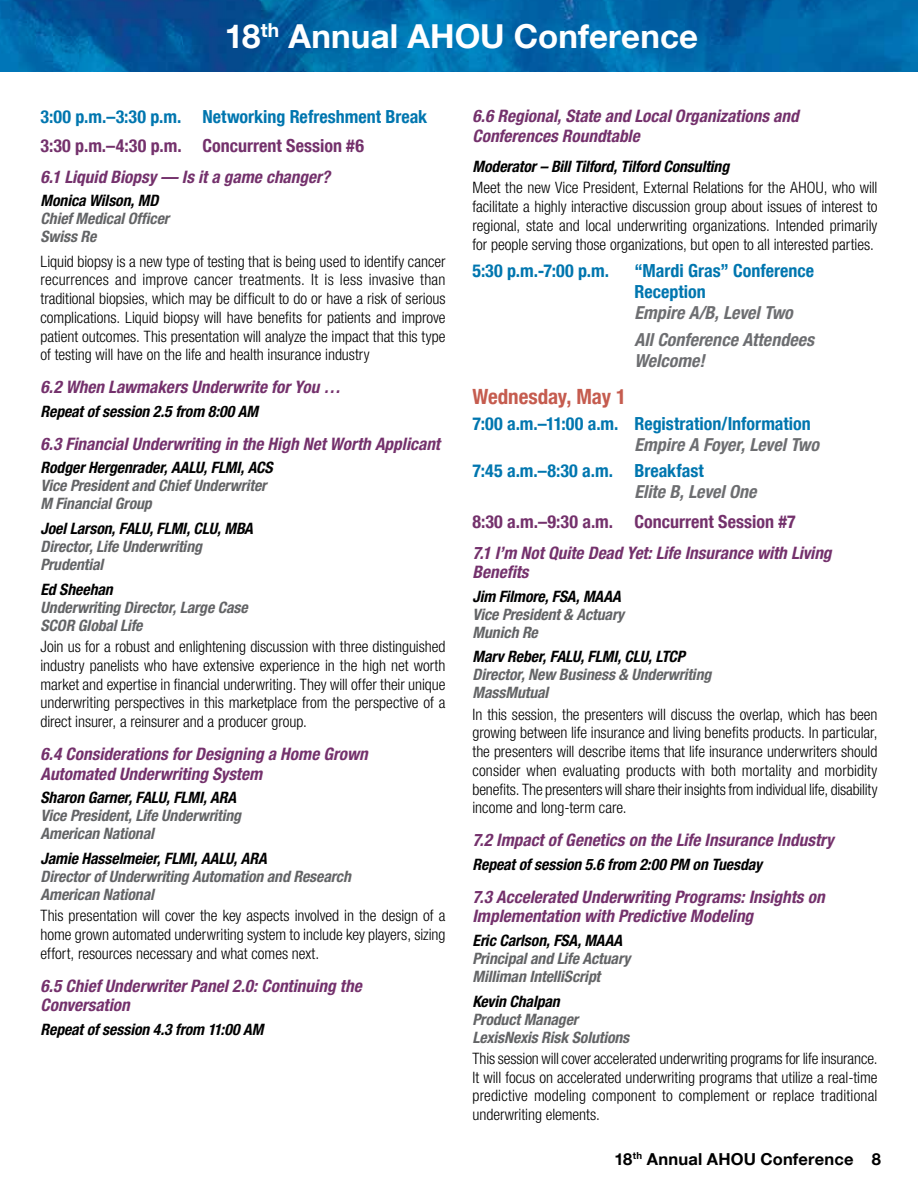
<style>
.page{position:relative;width:918px;height:1188px;background:#fff}
.page>*{position:absolute;margin:0;border:0;box-sizing:border-box;transform-origin:0 0}
.t1{font:700 33px "Helvetica Neue LT Com";letter-spacing:.005em;color:#fff}
.t2{font:700 condensed 21px "Helvetica Neue LT Com";letter-spacing:-.005em;color:#c55c4f}
.t3{font:700 condensed 18px/21px "Helvetica Neue LT Com";color:#0076af}
.t4{font:italic 700 condensed 18px/26.4px "Helvetica Neue LT Com";color:#6d6e71}
.t5{font:700 condensed 18px "Helvetica Neue LT Com";color:#74316c}
.t6{font:italic 700 condensed 17.25px/19.5px "Helvetica Neue LT Com";color:#74316c}
.t7{font:700 16.5px "Helvetica Neue LT Com";letter-spacing:.01em;color:#000}
.t8{font:300 condensed 15.75px/18.8px "Helvetica Neue LT Com";color:#000;text-align:justify}
.t9{font:italic 700 condensed 15.75px/18px "Helvetica Neue LT Com";letter-spacing:-.005em;color:#636466}
.t10{font:italic 700 condensed 15.75px "Helvetica Neue LT Com";letter-spacing:-.005em;color:#000}
</style>
<div class="page">
<img style="left:0;top:0;width:918px;height:71px">
<h1 class="t1" style="left:225px;top:15px;width:475px">18<sup>th</sup> Annual AHOU Conference</h1>
<p class="t3" style="left:40px;top:106px;width:388px">3:00 p.m.–3:30 p.m. Networking Refreshment Break</p>
<p class="t5" style="left:40px;top:135px;width:325px">3:30 p.m.–4:30 p.m. Concurrent Session #6</p>
<p class="t6" style="left:40px;top:167px;width:291px">6.1 Liquid Biopsy — Is it a game changer?</p>
<p class="t10" style="left:40px;top:191px;width:119px">Monica Wilson, MD</p>
<p class="t9" style="left:40px;top:210px;width:130px">Chief Medical Officer<br>Swiss Re</p>
<p class="t8" style="left:40px;top:252px;width:407px">Liquid biopsy is a new type of testing that is being used to identify cancer recurrences and improve cancer treatments. It is less invasive than traditional biopsies, which may be difficult to do or have a risk of serious complications. Liquid biopsy will have benefits for patients and improve patient outcomes. This presentation will analyze the impact that this type of testing will have on the life and health insurance industry</p>
<p class="t6" style="left:40px;top:377px;width:302px">6.2 When Lawmakers Underwrite for You …</p>
<p class="t10" style="left:40px;top:402px;width:219px">Repeat of session 2.5 from 8:00 AM</p>
<p class="t6" style="left:40px;top:434px;width:401px">6.3 Financial Underwriting in the High Net Worth Applicant</p>
<p class="t10" style="left:40px;top:458px;width:234px">Rodger Hergenrader, AALU, FLMI, ACS</p>
<p class="t9" style="left:40px;top:477px;width:227px">Vice President and Chief Underwriter<br>M Financial Group</p>
<p class="t10" style="left:40px;top:519px;width:214px">Joel Larson, FALU, FLMI, CLU, MBA</p>
<p class="t9" style="left:40px;top:537px;width:163px">Director, Life Underwriting<br>Prudential</p>
<p class="t10" style="left:40px;top:580px;width:74px">Ed Sheehan</p>
<p class="t9" style="left:40px;top:598px;width:209px">Underwriting Director, Large Case<br>SCOR Global Life</p>
<p class="t8" style="left:40px;top:637px;width:407px">Join us for a robust and enlightening discussion with three distinguished industry panelists who have extensive experience in the high net worth market and expertise in financial underwriting. They will offer their unique underwriting perspectives in this marketplace from the perspective of a direct insurer, a reinsurer and a producer group.</p>
<p class="t6" style="left:40px;top:744px;width:329px">6.4 Considerations for Designing a Home Grown<br>Automated Underwriting System</p>
<p class="t10" style="left:40px;top:788px;width:197px">Sharon Garner, FALU, FLMI, ARA</p>
<p class="t9" style="left:40px;top:806px;width:202px">Vice President, Life Underwriting<br>American National</p>
<p class="t10" style="left:40px;top:849px;width:228px">Jamie Hasselmeier, FLMI, AALU, ARA</p>
<p class="t9" style="left:40px;top:867px;width:312px">Director of Underwriting Automation and Research<br>American National</p>
<p class="t8" style="left:40px;top:906px;width:406px">This presentation will cover the key aspects involved in the design of a home grown automated underwriting system to include key players, sizing effort, resources necessary and what comes next.</p>
<p class="t6" style="left:40px;top:976px;width:323px">6.5 Chief Underwriter Panel 2.0: Continuing the<br>Conversation</p>
<p class="t10" style="left:40px;top:1020px;width:224px">Repeat of session 4.3 from 11:00 AM</p>
<p class="t6" style="left:472px;top:106px;width:328px">6.6 Regional, State and Local Organizations and<br>Conferences Roundtable</p>
<p class="t10" style="left:472px;top:157px;width:258px">Moderator – Bill Tilford, Tilford Consulting</p>
<p class="t8" style="left:472px;top:178px;width:407px">Meet the new Vice President, External Relations for the AHOU, who will facilitate a highly interactive discussion group about issues of interest to regional, state and local underwriting organizations. Intended primarily for people serving those organizations, but open to all interested parties.</p>
<p class="t3" style="left:472px;top:261px;width:138px">5:30 p.m.-7:00 p.m.</p>
<p class="t3" style="left:634px;top:261px;width:181px">“Mardi Gras” Conference<br>Reception</p>
<p class="t4" style="left:634px;top:300px;width:181px">Empire A/B, Level Two<br>All Conference Attendees</p>
<p class="t4" style="left:634px;top:347px;width:72px">Welcome!</p>
<h2 class="t2" style="left:472px;top:384px;width:155px">Wednesday, May 1</h2>
<p class="t3" style="left:472px;top:413px;width:340px">7:00 a.m.–11:00 a.m. Registration/Information</p>
<p class="t4" style="left:634px;top:432px;width:186px">Empire A Foyer, Level Two</p>
<p class="t3" style="left:472px;top:461px;width:233px">7:45 a.m.–8:30 a.m. Breakfast</p>
<p class="t4" style="left:634px;top:479px;width:124px">Elite B, Level One</p>
<p class="t5" style="left:472px;top:511px;width:325px">8:30 a.m.–9:30 a.m. Concurrent Session #7</p>
<p class="t6" style="left:472px;top:543px;width:361px">7.1 I’m Not Quite Dead Yet: Life Insurance with Living<br>Benefits</p>
<p class="t10" style="left:472px;top:587px;width:150px">Jim Filmore, FSA, MAAA</p>
<p class="t9" style="left:472px;top:605px;width:153px">Vice President &amp; Actuary<br>Munich Re</p>
<p class="t10" style="left:472px;top:647px;width:214px">Marv Reber, FALU, FLMI, CLU, LTCP</p>
<p class="t9" style="left:472px;top:666px;width:240px">Director, New Business &amp; Underwriting<br>MassMutual</p>
<p class="t8" style="left:472px;top:705px;width:407px">In this session, the presenters will discuss the overlap, which has been growing between life insurance and living benefits products. In particular, the presenters will describe items that life insurance underwriters should consider when evaluating products with both mortality and morbidity benefits. The presenters will share their insights from individual life, disability income and long-term care.</p>
<p class="t6" style="left:472px;top:831px;width:363px">7.2 Impact of Genetics on the Life Insurance Industry</p>
<p class="t10" style="left:472px;top:855px;width:291px">Repeat of session 5.6 from 2:00 PM on Tuesday</p>
<p class="t6" style="left:472px;top:887px;width:354px">7.3 Accelerated Underwriting Programs: Insights on<br>Implementation with Predictive Modeling</p>
<p class="t10" style="left:472px;top:931px;width:151px">Eric Carlson, FSA, MAAA</p>
<p class="t9" style="left:472px;top:949px;width:159px">Principal and Life Actuary<br>Milliman IntelliScript</p>
<p class="t10" style="left:472px;top:992px;width:89px">Kevin Chalpan</p>
<p class="t9" style="left:472px;top:1010px;width:158px">Product Manager<br>LexisNexis Risk Solutions</p>
<p class="t8" style="left:472px;top:1049px;width:407px">This session will cover accelerated underwriting programs for life insurance.<br>It will focus on accelerated underwriting programs that utilize a real-time predictive modeling component to complement or replace traditional underwriting elements.</p>
<p class="t7" style="left:615px;top:1148px;width:268px">18<sup>th</sup> Annual AHOU Conference 8</p>
</div>
